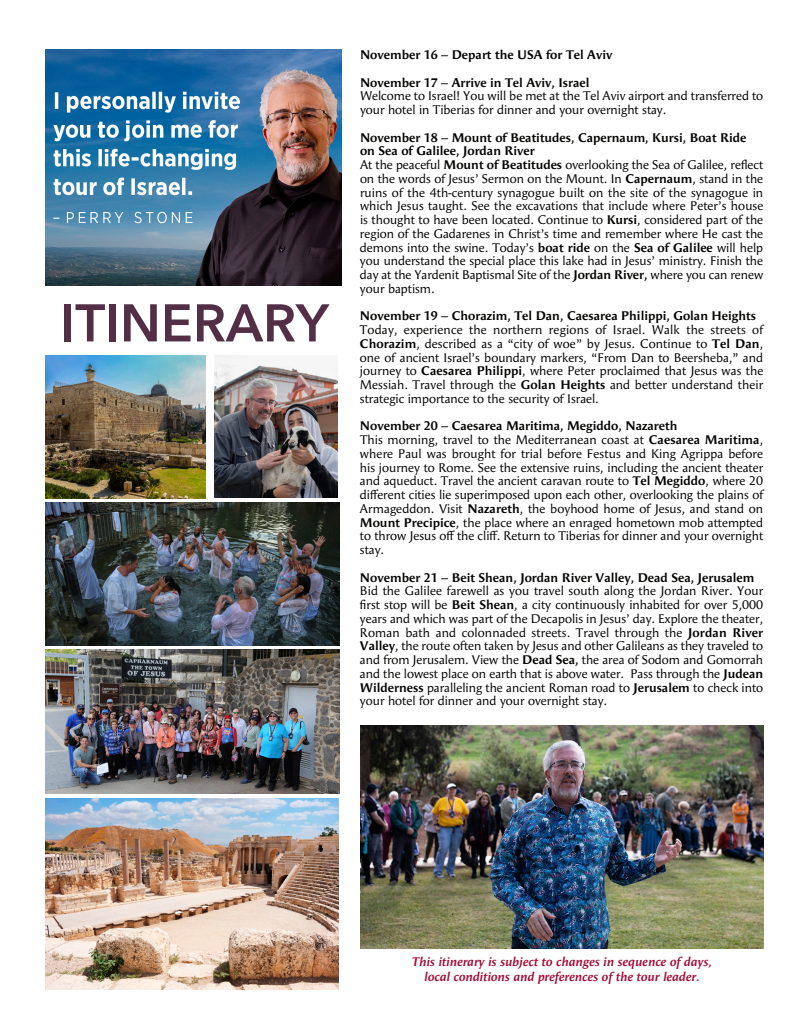
<style>
.page{position:relative;width:810px;height:1035px;background:#fff}
.page>*{position:absolute;margin:0;border:0;box-sizing:border-box;transform-origin:0 0}
.t1{font:600 52.5px "Avenir Next";color:#532f45}
.t2{font:12.5px/13.8px "Angie Sans Std";color:#040503}
.t3{font:700 12.5px "Angie Sans Std";color:#040503}
.t4{font:italic 700 12.5px/15px "Angie Sans Std";color:#a30a34;text-align:center}
.s1{font-weight:700}
</style>
<div class="page">
<img style="left:360px;top:725px;width:403px;height:224px">
<img style="left:45px;top:650px;width:294px;height:144px">
<img style="left:45px;top:798px;width:294px;height:192px">
<img style="left:45px;top:502px;width:294px;height:143px">
<img style="left:45px;top:356px;width:160px;height:142px">
<img style="left:214px;top:356px;width:124px;height:142px">
<img style="left:45px;top:49px;width:297px;height:236px">
<h1 class="t1" style="left:61px;top:278px;width:270px">ITINERARY</h1>
<p class="t3" style="left:360px;top:48px;width:254px">November 16 – Depart the USA for Tel Aviv</p>
<p class="t3" style="left:360px;top:75px;width:231px">November 17 – Arrive in Tel Aviv, Israel</p>
<p class="t2" style="left:360px;top:89px;width:405px">Welcome to Israel! You will be met at the Tel Aviv airport and transferred to your hotel in Tiberias for dinner and your overnight stay.</p>
<p class="t2" style="left:360px;top:131px;width:405px"><span class="s1">November 18 – Mount of Beatitudes, Capernaum, Kursi, Boat Ride on Sea of Galilee, Jordan River<br></span>At the peaceful <span class="s1">Mount of Beatitudes</span> overlooking the Sea of Galilee, reflect on the words of Jesus’ Sermon on the Mount. In <span class="s1">Capernaum</span>, stand in the ruins of the 4th-century synagogue built on the site of the synagogue in which Jesus taught. See the excavations that include where Peter’s house is thought to have been located. Continue to <span class="s1">Kursi</span>, considered part of the region of the Gadarenes in Christ’s time and remember where He cast the demons into the swine. Today’s <span class="s1">boat ride</span> on the <span class="s1">Sea of Galilee</span> will help you understand the special place this lake had in Jesus’ ministry. Finish the day at the Yardenit Baptismal Site of the <span class="s1">Jordan River,</span> where you can renew your baptism.</p>
<p class="t3" style="left:360px;top:309px;width:398px">November 19 – Chorazim, Tel Dan, Caesarea Philippi, Golan Heights</p>
<p class="t2" style="left:360px;top:323px;width:405px;text-align:justify">Today, experience the northern regions of Israel. Walk the streets of <span class="s1">Chorazim</span>, described as a “city of woe” by Jesus. Continue to <span class="s1">Tel Dan</span>, one of ancient Israel’s boundary markers, “From Dan to Beersheba,” and journey to <span class="s1">Caesarea Philippi</span>, where Peter proclaimed that Jesus was the Messiah. Travel through the <span class="s1">Golan Heights</span> and better understand their strategic importance to the security of Israel.</p>
<p class="t2" style="left:360px;top:419px;width:405px"><span class="s1">November 20 – Caesarea Maritima, Megiddo, Nazareth<br></span>This morning, travel to the Mediterranean coast at <span class="s1">Caesarea Maritima</span>, where Paul was brought for trial before Festus and King Agrippa before his journey to Rome. See the extensive ruins, including the ancient theater and aqueduct. Travel the ancient caravan route to <span class="s1">Tel Megiddo</span>, where 20 different cities lie superimposed upon each other, overlooking the plains of Armageddon. Visit <span class="s1">Nazareth</span>, the boyhood home of Jesus, and stand on <span class="s1">Mount Precipice</span>, the place where an enraged hometown mob attempted to throw Jesus off the cliff. Return to Tiberias for dinner and your overnight stay.</p>
<p class="t3" style="left:360px;top:570px;width:396px">November 21 – Beit Shean, Jordan River Valley, Dead Sea, Jerusalem</p>
<p class="t2" style="left:360px;top:584px;width:405px;text-align:justify">Bid the Galilee farewell as you travel south along the Jordan River. Your first stop will be <span class="s1">Beit Shean</span>, a city continuously inhabited for over 5,000 years and which was part of the Decapolis in Jesus’ day. Explore the theater, Roman bath and colonnaded streets. Travel through the <span class="s1">Jordan River Valley</span>, the route often taken by Jesus and other Galileans as they traveled to and from Jerusalem. View the <span class="s1">Dead Sea,</span> the area of Sodom and Gomorrah and the lowest place on earth that is above water. Pass through the <span class="s1">Judean Wilderness</span> paralleling the ancient Roman road to <span class="s1">Jerusalem</span> to check into your hotel for dinner and your overnight stay.</p>
<p class="t4" style="left:412px;top:954px;width:302px">This itinerary is subject to changes in sequence of days, local conditions and preferences of the tour leader.</p>
</div>
